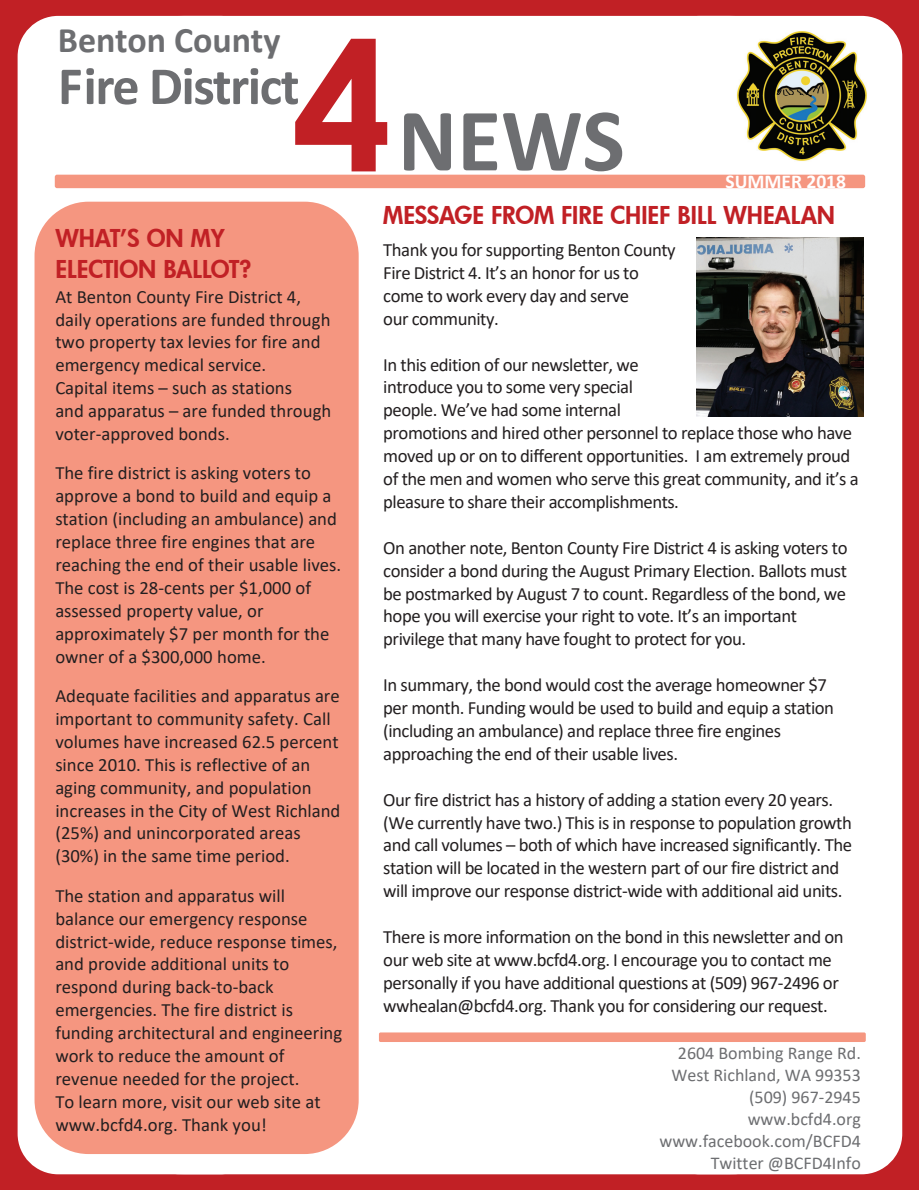
<style>
.page{position:relative;width:919px;height:1190px;background:#fff}
.page>*{position:absolute;margin:0;border:0;box-sizing:border-box;transform-origin:0 0}
.t1{font:700 90px "Calibri";color:#6d6e71}
.t2{font:700 54px "Calibri";letter-spacing:-.025em;color:#6d6e71}
.t3{font:700 36px "Calibri";color:#6d6e71}
.t4{font:24px/31.5px "Futura Hv";color:#c12025}
.t5{font:700 19.5px "Calibri";color:#fff}
.t6{font:18.75px/23px "Calibri";letter-spacing:-.025em;color:#231f20}
.t7{font:18.75px/23px "Calibri";color:#231f20}
.t8{font:18px/22px "Calibri";color:#6d6e71;text-align:right}
</style>
<div class="page">
<div style="left:0;top:0;width:919px;height:1189px;background:#c12025"></div>
<div style="left:48px;top:16px;width:817px;height:1158px;background:#fff;border-radius:136px"></div>
<div style="left:659px;top:16px;width:243px;height:1158px;background:#fff;border-radius:40px"></div>
<div style="left:18px;top:16px;width:243px;height:1158px;background:#fff;border-radius:40px"></div>
<div style="left:35px;top:202px;width:324px;height:951px;background:#f59680;border-radius:54px"></div>
<img style="left:696px;top:237px;width:167px;height:180px">
<svg style="left:295px;top:39px;width:92px;height:132px"></svg>
<div style="left:55px;top:175px;width:810px;height:13px;background:#f59680;border-radius:2px"></div>
<img style="left:737px;top:31px;width:130px;height:130px">
<div style="left:379px;top:1032px;width:486px;height:9px;background:#f59680;border-radius:2px"></div>
<h3 class="t3" style="left:58px;top:15px;width:224px">Benton County</h3>
<h2 class="t2" style="left:58px;top:48px;width:243px">Fire District</h2>
<p class="t4" style="left:55px;top:222px;width:197px">WHAT’S ON MY<br>ELECTION BALLOT?</p>
<p class="t7" style="left:55px;top:284px;width:277px">At Benton County Fire District 4, daily operations are funded through two property tax levies for fire and emergency medical service.<br>Capital items – such as stations<br>and apparatus – are funded through voter-approved bonds.</p>
<p class="t7" style="left:55px;top:461px;width:287px">The fire district is asking voters to approve a bond to build and equip a station (including an ambulance) and replace three fire engines that are reaching the end of their usable lives.<br>The cost is 28-cents per $1,000 of assessed property value, or approximately $7 per month for the owner of a $300,000 home.</p>
<p class="t7" style="left:55px;top:683px;width:287px">Adequate facilities and apparatus are important to community safety. Call volumes have increased 62.5 percent since 2010. This is reflective of an aging community, and population increases in the City of West Richland (25%) and unincorporated areas (30%) in the same time period.</p>
<p class="t7" style="left:55px;top:883px;width:288px">The station and apparatus will balance our emergency response district-wide, reduce response times, and provide additional units to respond during back-to-back emergencies. The fire district is funding architectural and engineering work to reduce the amount of revenue needed for the project.<br>To learn more, visit our web site at www.bcfd4.org. Thank you!</p>
<h1 class="t1" style="left:398px;top:77px;width:228px">NEWS</h1>
<p class="t5" style="left:725px;top:168px;width:122px">SUMMER 2018</p>
<p class="t4" style="left:383px;top:199px;width:453px">MESSAGE FROM FIRE CHIEF BILL WHEALAN</p>
<p class="t6" style="left:383px;top:238px;width:294px">Thank you for supporting Benton County<br>Fire District 4. It’s an honor for us to come to work every day and serve<br>our community.</p>
<p class="t6" style="left:383px;top:352px;width:477px">In this edition of our newsletter, we<br>introduce you to some very special<br>people. We’ve had some internal<br>promotions and hired other personnel to replace those who have moved up or on to different opportunities. I am extremely proud of the men and women who serve this great community, and it’s a pleasure to share their accomplishments.</p>
<p class="t6" style="left:383px;top:535px;width:466px">On another note, Benton County Fire District 4 is asking voters to consider a bond during the August Primary Election. Ballots must be postmarked by August 7 to count. Regardless of the bond, we hope you will exercise your right to vote. It’s an important privilege that many have fought to protect for you.</p>
<p class="t6" style="left:383px;top:673px;width:452px">In summary, the bond would cost the average homeowner $7 per month. Funding would be used to build and equip a station (including an ambulance) and replace three fire engines approaching the end of their usable lives.</p>
<p class="t6" style="left:383px;top:787px;width:470px">Our fire district has a history of adding a station every 20 years. (We currently have two.) This is in response to population growth and call volumes – both of which have increased significantly. The station will be located in the western part of our fire district and will improve our response district-wide with additional aid units.</p>
<p class="t6" style="left:383px;top:924px;width:462px">There is more information on the bond in this newsletter and on our web site at www.bcfd4.org. I encourage you to contact me personally if you have additional questions at (509) 967-2496 or wwhealan@bcfd4.org. Thank you for considering our request.</p>
<p class="t8" style="left:659px;top:1041px;width:203px">2604 Bombing Range Rd.<br>West Richland, WA 99353 (509) 967-2945 www.bcfd4.org www.facebook.com/BCFD4<br>Twitter @BCFD4Info</p>
</div>
